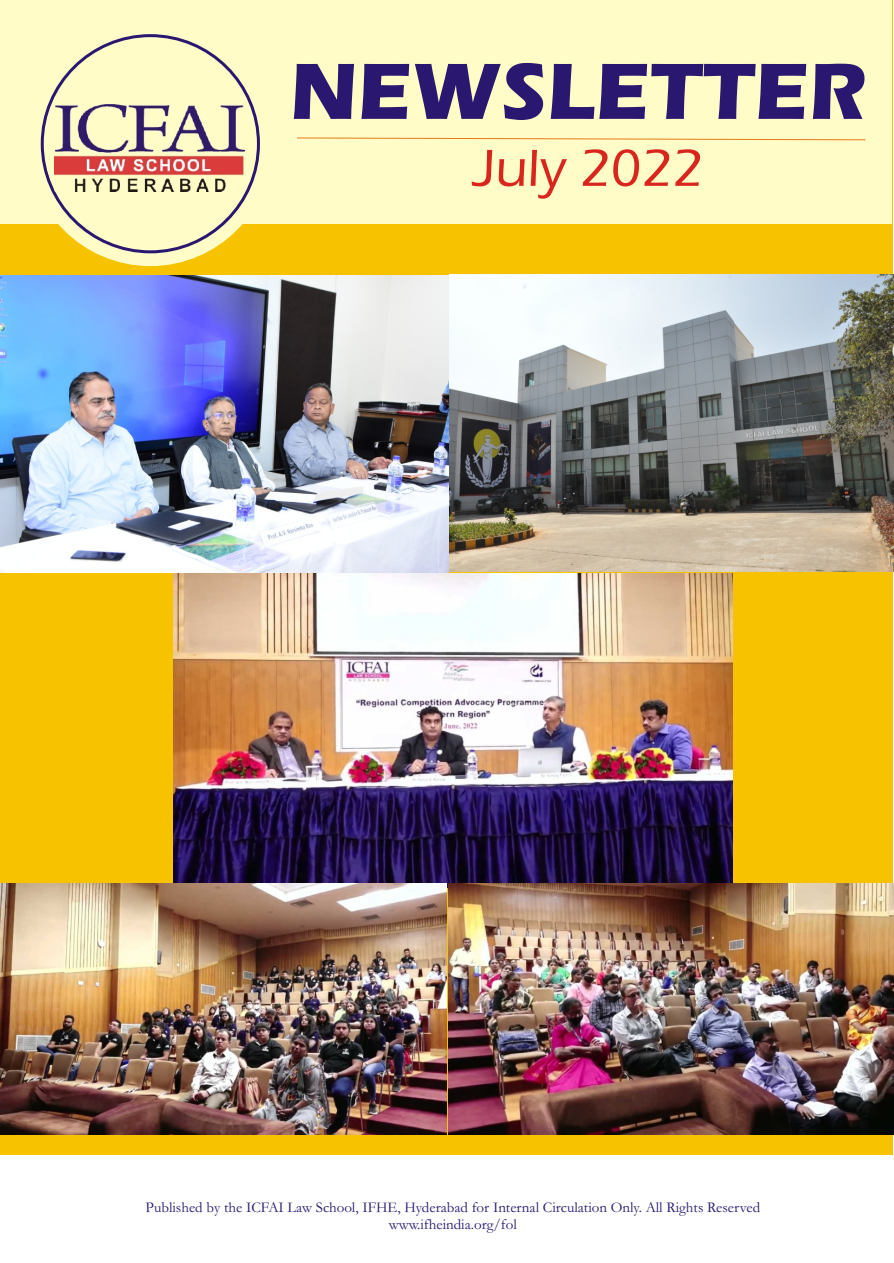
<style>
.page{position:relative;width:894px;height:1263px;background:#fff}
.page>*{position:absolute;margin:0;border:0;box-sizing:border-box;transform-origin:0 0}
.t1{font:82.5px "Eras Bold ITC";color:#291770}
.t2{font:54px "Eras Medium ITC";color:#d9261c}
.t3{font:15px/16.8px "Garamond";color:#291770;text-align:center}
</style>
<div class="page">
<div style="left:0;top:0;width:893px;height:1263px;background:#f7c200"></div>
<div style="left:28px;top:21px;width:245px;height:245px;background:#fffcc7;border-radius:50%"></div>
<div style="left:0;top:0;width:892px;height:224px;background:#fffcc7"></div>
<svg style="left:297px;top:138px;width:569px;height:2px"></svg>
<div style="left:41px;top:34px;width:219px;height:219px;background:#fffcc7;border:3px solid #291770;border-radius:50%"></div>
<img style="left:55px;top:105px;width:190px;height:86px">
<div style="left:0;top:1155px;width:894px;height:108px;background:#fff"></div>
<img style="left:0;top:275px;width:894px;height:297px">
<img style="left:174px;top:573px;width:559px;height:314px">
<img style="left:0;top:883px;width:446px;height:251px">
<img style="left:449px;top:883px;width:445px;height:251px">
<h1 class="t1" style="left:290px;top:61px;width:578px">NEWSLETTER</h1>
<h2 class="t2" style="left:473px;top:149px;width:232px">July 2022</h2>
<p class="t3" style="left:146px;top:1200px;width:616px">Published by the ICFAI Law School, IFHE, Hyderabad for Internal Circulation Only. All Rights Reserved www.ifheindia.org/fol</p>
</div>
